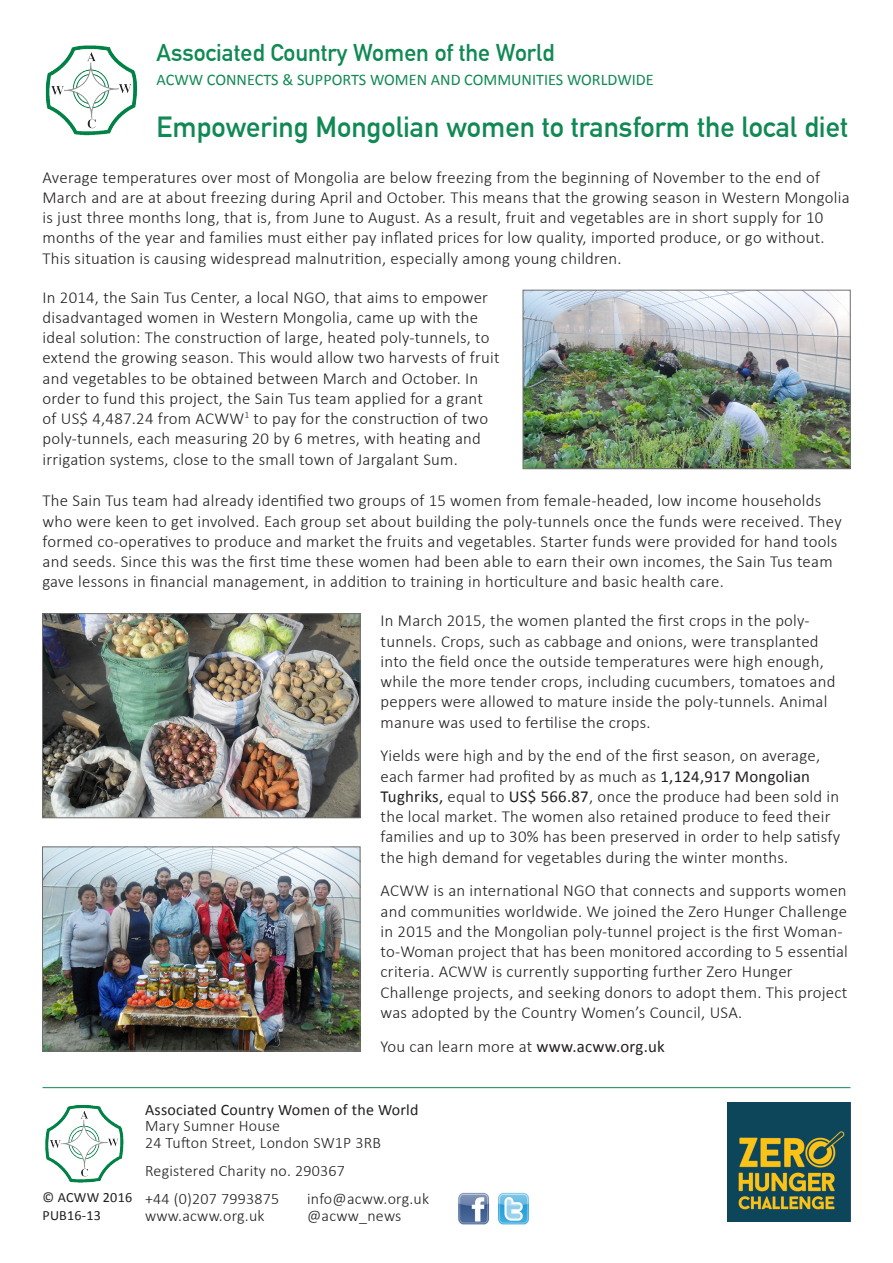
<style>
.page{position:relative;width:893px;height:1263px;background:#fff}
.page>*{position:absolute;margin:0;border:0;box-sizing:border-box;transform-origin:0 0}
.t1{font:700 28.5px "DIN Alternate";color:#108954}
.t2{font:700 23.7px "DIN Alternate";color:#108954}
.t3{font:300 16.8px/20.2px "Calibri";letter-spacing:.015em;color:#231f20}
.t4{font:16.2px "Calibri";color:#108954}
.t5{font:300 15.9px "Calibri";letter-spacing:.015em;color:#231f20}
.t6{font:15.9px "Calibri";letter-spacing:.015em;color:#231f20}
.t7{font:14.1px "Calibri";letter-spacing:.015em;color:#231f20}
.s1{font-weight:400}
</style>
<div class="page">
<img style="left:45px;top:45px;width:93px;height:91px">
<img style="left:458px;top:1192px;width:32px;height:33px">
<img style="left:498px;top:1192px;width:31px;height:33px">
<hr style="left:43px;top:1087px;width:807px;height:1px;background:#108954">
<img style="left:728px;top:1103px;width:122px;height:118px">
<img style="left:45px;top:1105px;width:79px;height:78px">
<img style="left:525px;top:292px;width:323px;height:175px">
<div style="left:523px;top:290px;width:327px;height:179px;border:1px solid #706f6f"></div>
<img style="left:44px;top:615px;width:314px;height:201px">
<div style="left:42px;top:613px;width:318px;height:205px;border:1px solid #6f6f6f"></div>
<img style="left:44px;top:849px;width:314px;height:200px">
<div style="left:42px;top:847px;width:318px;height:204px;border:1px solid #6f6f6f"></div>
<p class="t2" style="left:157px;top:35px;width:400px">Associated Country Women of the World</p>
<p class="t4" style="left:157px;top:70px;width:499px">ACWW CONNECTS &amp; SUPPORTS WOMEN AND COMMUNITIES WORLDWIDE</p>
<p class="t1" style="left:157px;top:105px;width:693px">Empowering Mongolian women to transform the local diet</p>
<p class="t3" style="left:43px;top:166px;width:809px">Average temperatures over most of Mongolia are below freezing from the beginning of November to the end of March and are at about freezing during April and October. This means that the growing season in Western Mongolia is just three months long, that is, from June to August. As a result, fruit and vegetables are in short supply for 10 months of the year and families must either pay inflated prices for low quality, imported produce, or go without.<br>This situation is causing widespread malnutrition, especially among young children.</p>
<p class="t3" style="left:43px;top:286px;width:459px">In 2014, the Sain Tus Center, a local NGO, that aims to empower disadvantaged women in Western Mongolia, came up with the ideal solution: The construction of large, heated poly-tunnels, to extend the growing season. This would allow two harvests of fruit and vegetables to be obtained between March and October. In order to fund this project, the Sain Tus team applied for a grant of US$ 4,487.24 from ACWW<sup>1</sup> to pay for the construction of two poly-tunnels, each measuring 20 by 6 metres, with heating and irrigation systems, close to the small town of Jargalant Sum.</p>
<p class="t3" style="left:43px;top:490px;width:801px">The Sain Tus team had already identified two groups of 15 women from female-headed, low income households who were keen to get involved. Each group set about building the poly-tunnels once the funds were received. They formed co-operatives to produce and market the fruits and vegetables. Starter funds were provided for hand tools and seeds. Since this was the first time these women had been able to earn their own incomes, the Sain Tus team gave lessons in financial management, in addition to training in horticulture and basic health care.</p>
<p class="t3" style="left:381px;top:610px;width:431px">In March 2015, the women planted the first crops in the poly-</p>
<p class="t3" style="left:381px;top:630px;width:456px">tunnels. Crops, such as cabbage and onions, were transplanted into the field once the outside temperatures were high enough, while the more tender crops, including cucumbers, tomatoes and peppers were allowed to mature inside the poly-tunnels. Animal manure was used to fertilise the crops.</p>
<p class="t3" style="left:381px;top:745px;width:461px">Yields were high and by the end of the first season, on average, each farmer had profited by as much as <span class="s1">1,124,917 Mongolian Tughriks,</span> equal to <span class="s1">US$ 566.87</span>, once the produce had been sold in the local market. The women also retained produce to feed their families and up to 30% has been preserved in order to help satisfy the high demand for vegetables during the winter months.</p>
<p class="t3" style="left:381px;top:880px;width:469px">ACWW is an international NGO that connects and supports women and communities worldwide. We joined the Zero Hunger Challenge in 2015 and the Mongolian poly-tunnel project is the first Woman&shy;to-Woman project that has been monitored according to 5 essential criteria. ACWW is currently supporting further Zero Hunger Challenge projects, and seeking donors to adopt them. This project was adopted by the Country Women’s Council, USA.</p>
<p class="t3" style="left:381px;top:1035px;width:286px">You can learn more at <span class="s1">www.acww.org.uk</span></p>
<p class="t7" style="left:43px;top:1189px;width:91px">© ACWW 2016</p>
<p class="t7" style="left:43px;top:1206px;width:60px">PUB16-13</p>
<p class="t6" style="left:145px;top:1099px;width:275px">Associated Country Women of the World</p>
<p class="t5" style="left:145px;top:1116px;width:137px">Mary Sumner House</p>
<p class="t5" style="left:145px;top:1133px;width:237px">24 Tufton Street, London SW1P 3RB</p>
<p class="t5" style="left:145px;top:1161px;width:201px">Registered Charity no. 290367</p>
<p class="t5" style="left:145px;top:1189px;width:135px">+44 (0)207 7993875</p>
<p class="t5" style="left:307px;top:1189px;width:124px">info@acww.org.uk</p>
<p class="t5" style="left:145px;top:1206px;width:121px">www.acww.org.uk</p>
<p class="t5" style="left:307px;top:1206px;width:96px">@acww_news</p>
</div>
